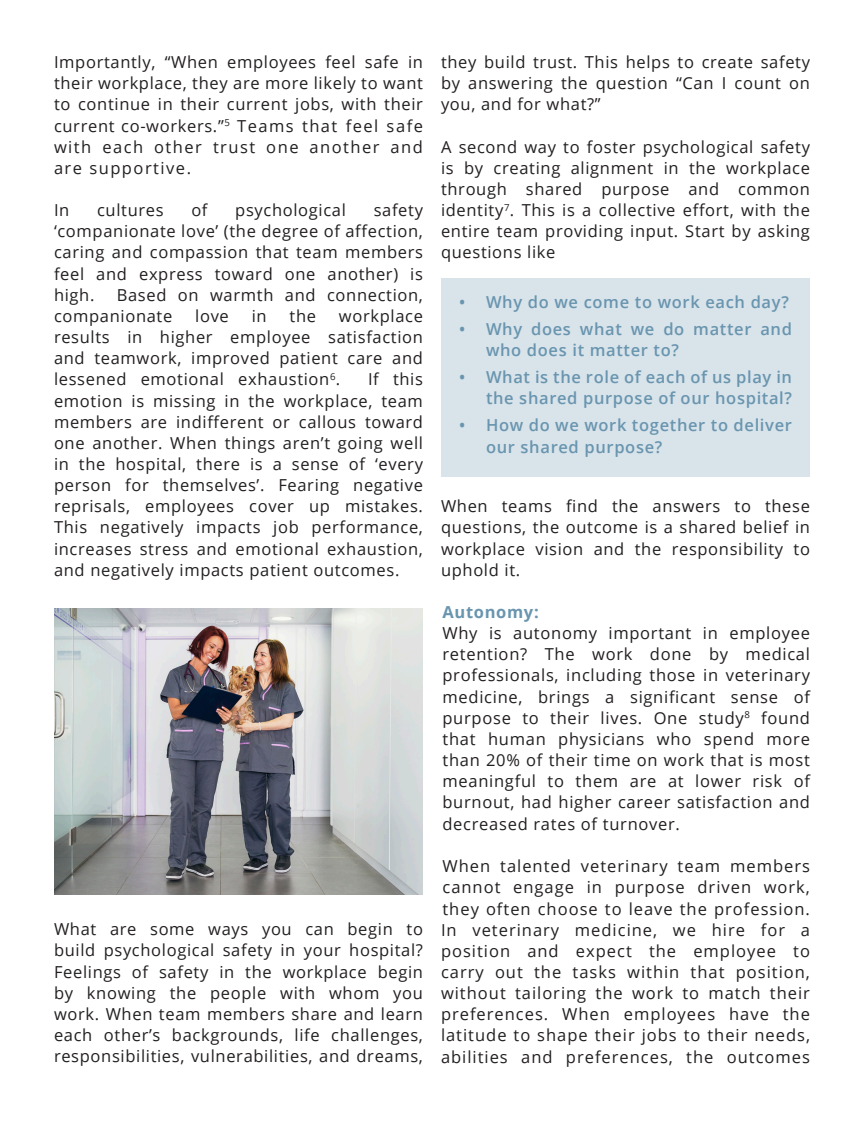
<style>
.page{position:relative;width:864px;height:1134px;background:#fff}
.page>*{position:absolute;margin:0;border:0;box-sizing:border-box;transform-origin:0 0}
.Paragraph_Style_Body{font:16.5px/21.1px "Open Sans";letter-spacing:.04em;color:#231f20;text-align:justify}
.t1{font:600 16.5px/21.1px "Open Sans";letter-spacing:.04em;color:#6995af}
.t2{font:700 16.5px "Open Sans";letter-spacing:.04em;color:#6995af}
</style>
<div class="page">
<img style="left:54px;top:608px;width:369px;height:286px">
<div style="left:441px;top:278px;width:369px;height:199px;background:#d8e3ea"></div>
<p class="Paragraph_Style_Body" style="left:54px;top:51px;width:371px">Importantly, “When employees feel safe in their workplace, they are more likely to want to continue in their current jobs, with their current co-workers.”<sup>5</sup> Teams that feel safe with each other trust one another and are supportive.</p>
<p class="Paragraph_Style_Body" style="left:54px;top:199px;width:17px">In</p>
<p class="Paragraph_Style_Body" style="left:97px;top:199px;width:68px">cultures</p>
<p class="Paragraph_Style_Body" style="left:191px;top:199px;width:18px">of</p>
<p class="Paragraph_Style_Body" style="left:235px;top:199px;width:112px">psychological</p>
<p class="Paragraph_Style_Body" style="left:54px;top:199px;width:371px;text-indent:320px">safety ‘companionate love’ (the degree of affection, caring and compassion that team members feel and express toward one another) is high.</p>
<p class="Paragraph_Style_Body" style="left:54px;top:284px;width:371px;text-indent:63px">Based on warmth and connection, companionate</p>
<p class="Paragraph_Style_Body" style="left:54px;top:305px;width:371px;text-indent:285px">workplace results in higher employee satisfaction and teamwork, improved patient care and lessened emotional exhaustion<sup>6</sup>.</p>
<p class="Paragraph_Style_Body" style="left:195px;top:305px;width:35px">love</p>
<p class="Paragraph_Style_Body" style="left:252px;top:305px;width:16px">in</p>
<p class="Paragraph_Style_Body" style="left:290px;top:305px;width:28px">the</p>
<p class="Paragraph_Style_Body" style="left:54px;top:368px;width:371px;text-indent:314px">If this emotion is missing in the workplace, team members are indifferent or callous toward one another. When things aren’t going well in the hospital, there is a sense of ‘every person for themselves’. Fearing negative reprisals, employees cover up mistakes.<br>This negatively impacts job performance, increases stress and emotional exhaustion, and negatively impacts patient outcomes.</p>
<p class="Paragraph_Style_Body" style="left:54px;top:918px;width:371px">What are some ways you can begin to build psychological safety in your hospital?<br>Feelings of safety in the workplace begin by knowing the people with whom you work. When team members share and learn each other’s backgrounds, life challenges, responsibilities, vulnerabilities, and dreams,</p>
<p class="Paragraph_Style_Body" style="left:441px;top:51px;width:371px">they build trust. This helps to create safety by answering the question “Can I count on you, and for what?”</p>
<p class="Paragraph_Style_Body" style="left:441px;top:136px;width:371px">A second way to foster psychological safety is by creating alignment in the workplace through shared purpose and common identity<sup>7</sup>. This is a collective effort, with the entire team providing input. Start by asking questions like</p>
<p class="t1" style="left:459px;top:291px;width:331px">• Why do we come to work each day?</p>
<p class="t1" style="left:486px;top:318px;width:308px;text-indent:-27px">• Why does what we do matter and who does it matter to?</p>
<p class="t1" style="left:459px;top:366px;width:335px;text-align:right">• What is the role of each of us play in the shared purpose of our hospital?</p>
<p class="t1" style="left:486px;top:415px;width:307px;text-indent:-27px">• How do we work together to deliver our shared purpose?</p>
<p class="Paragraph_Style_Body" style="left:441px;top:495px;width:371px">When teams find the answers to these questions, the outcome is a shared belief in workplace vision and the responsibility to uphold it.</p>
<p class="t2" style="left:442px;top:600px;width:98px">Autonomy:</p>
<p class="Paragraph_Style_Body" style="left:442px;top:622px;width:369px">Why is autonomy important in employee retention? The work done by medical professionals, including those in veterinary medicine, brings a significant sense of purpose to their lives. One study<sup>8</sup> found that human physicians who spend more than 20% of their time on work that is most meaningful to them are at lower risk of burnout, had higher career satisfaction and decreased rates of turnover.</p>
<p class="Paragraph_Style_Body" style="left:441px;top:855px;width:371px">When talented veterinary team members cannot engage in purpose driven work, they often choose to leave the profession.<br>In veterinary medicine, we hire for a position and expect the employee to carry out the tasks within that position, without tailoring the work to match their preferences. When employees have the latitude to shape their jobs to their needs, abilities and preferences, the outcomes</p>
</div>
